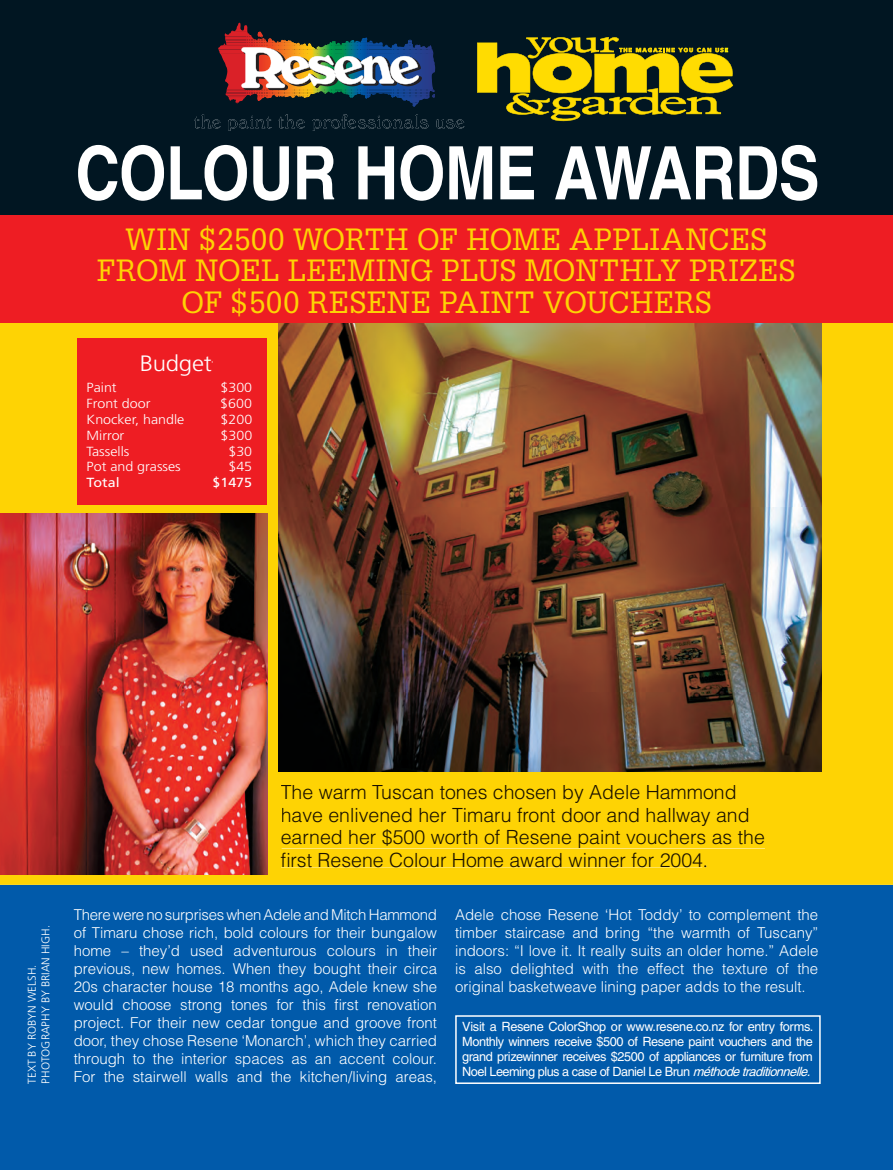
<style>
.page{position:relative;width:893px;height:1170px;background:#fff}
.page>*{position:absolute;margin:0;border:0;box-sizing:border-box;transform-origin:0 0}
.t1{font:700 73.8px "Helvetica";letter-spacing:-.015em;color:#fff;scale:.83 1}
.t2{font:30px/31.5px "Glypha";letter-spacing:.01em;color:#fed304;text-align:center}
.t3{font:300 22.2px "Frutiger";letter-spacing:-.01em;color:#fff;scale:1.08 1}
.t4{font:300 19.5px/22.5px "Helvetica";color:#191000}
.t5{font:300 15px/18px "Helvetica";color:#fff;text-align:justify}
.t6{font:300 13.2px "Frutiger";color:#fff;scale:1.08 1}
.t7{font:13.2px "Frutiger";color:#fff;scale:1.08 1}
.t8{font:12.75px/15px "Helvetica";letter-spacing:-.04em;color:#fff;text-align:justify}
.t9{font:300 11.25px/13.5px "Frutiger";color:#fff}
.s1{font-family:"Times New Roman";font-weight:400;font-size:18px}
.s2{font-style:italic}
</style>
<div class="page">
<div style="left:0;top:884px;width:893px;height:285px;background:#015aaa"></div>
<div style="left:0;top:323px;width:893px;height:561px;background:#fed304"></div>
<div style="left:0;top:0;width:893px;height:216px;background:#011622"></div>
<div style="left:281px;top:785px;width:456px;height:18px;background:#fed304"></div>
<div style="left:282px;top:807px;width:468px;height:18px;background:#fed304"></div>
<div style="left:282px;top:829px;width:483px;height:19px;background:#fed304"></div>
<div style="left:281px;top:852px;width:421px;height:15px;background:#fed304"></div>
<svg style="left:194px;top:23px;width:270px;height:108px;background:#3e434a"></svg>
<svg style="left:477px;top:37px;width:257px;height:84px;background:#7d7611"></svg>
<hr style="left:455px;top:1015px;width:2px;height:68px;background:#fff">
<hr style="left:456px;top:1082px;width:364px;height:1px;background:#fff">
<hr style="left:819px;top:1015px;width:2px;height:68px;background:#fff">
<hr style="left:456px;top:1015px;width:364px;height:1px;background:#fff">
<div style="left:77px;top:338px;width:189px;height:167px;background:#ee1d23"></div>
<img style="left:279px;top:323px;width:543px;height:448px">
<img style="left:0;top:513px;width:268px;height:361px">
<div style="left:0;top:216px;width:893px;height:107px;background:#ee1d23"></div>
<h1 class="t1" style="left:75px;top:128px;width:898px">COLOUR HOME AWARDS</h1>
<h2 class="t2" style="left:97px;top:222px;width:700px">WIN $2500 WORTH OF HOME APPLIANCES<br>FROM NOEL LEEMING PLUS MONTHLY PRIZES<br>OF $500 RESENE PAINT VOUCHERS</h2>
<h3 class="t3" style="left:140px;top:350px;width:68px">Budget</h3>
<p class="t6" style="left:87px;top:380px;width:29px">Paint</p>
<p class="t6" style="left:221px;top:380px;width:31px">$300</p>
<p class="t6" style="left:87px;top:396px;width:61px">Front door</p>
<p class="t6" style="left:220px;top:396px;width:31px">$600</p>
<p class="t6" style="left:87px;top:412px;width:92px">Knocker, handle</p>
<p class="t6" style="left:221px;top:412px;width:31px">$200</p>
<p class="t6" style="left:87px;top:427px;width:36px">Mirror</p>
<p class="t6" style="left:221px;top:427px;width:31px">$300</p>
<p class="t6" style="left:87px;top:443px;width:41px">Tassells</p>
<p class="t6" style="left:228px;top:443px;width:24px">$30</p>
<p class="t6" style="left:87px;top:459px;width:89px">Pot and grasses</p>
<p class="t6" style="left:228px;top:459px;width:24px">$45</p>
<p class="t7" style="left:87px;top:475px;width:32px">Total</p>
<p class="t7" style="left:213px;top:475px;width:38px">$1475</p>
<p class="t9" style="left:25px;top:1083px;width:160px;rotate:-90deg">TEXT BY ROBYN WELSH.<br>PHOTOGRAPHY BY BRIAN HIGH.</p>
<h3 class="t4" style="left:281px;top:781px;width:486px">The warm Tuscan tones chosen by Adele Hammond have enlivened her Timaru front door and hallway and earned her $500 worth of Resene paint vouchers as the first Resene Colour Home award winner for 2004<span class="s1">.</span></h3>
<p class="t5" style="left:74px;top:905px;width:365px">There were no surprises when Adele and Mitch Hammond of Timaru chose rich, bold colours for their bungalow home – they’d used adventurous colours in their previous, new homes. When they bought their circa 20s character house 18 months ago, Adele knew she would choose strong tones for this first renovation project. For their new cedar tongue and groove front door, they chose Resene ‘Monarch’, which they carried through to the interior spaces as an accent colour.<br>For the stairwell walls and the kitchen/living areas,</p>
<p class="t5" style="left:455px;top:905px;width:365px">Adele chose Resene ‘Hot Toddy’ to complement the timber staircase and bring “the warmth of Tuscany” indoors: “I love it. It really suits an older home.” Adele is also delighted with the effect the texture of the original basketweave lining paper adds to the result.</p>
<p class="t8" style="left:462px;top:1019px;width:353px">Visit a Resene ColorShop or www.resene.co.nz for entry forms.<br>Monthly winners receive $500 of Resene paint vouchers and the grand prizewinner receives $2500 of appliances or furniture from Noel Leeming plus a case of Daniel Le Brun <span class="s2">méthodetraditionnelle.</span></p>
</div>
